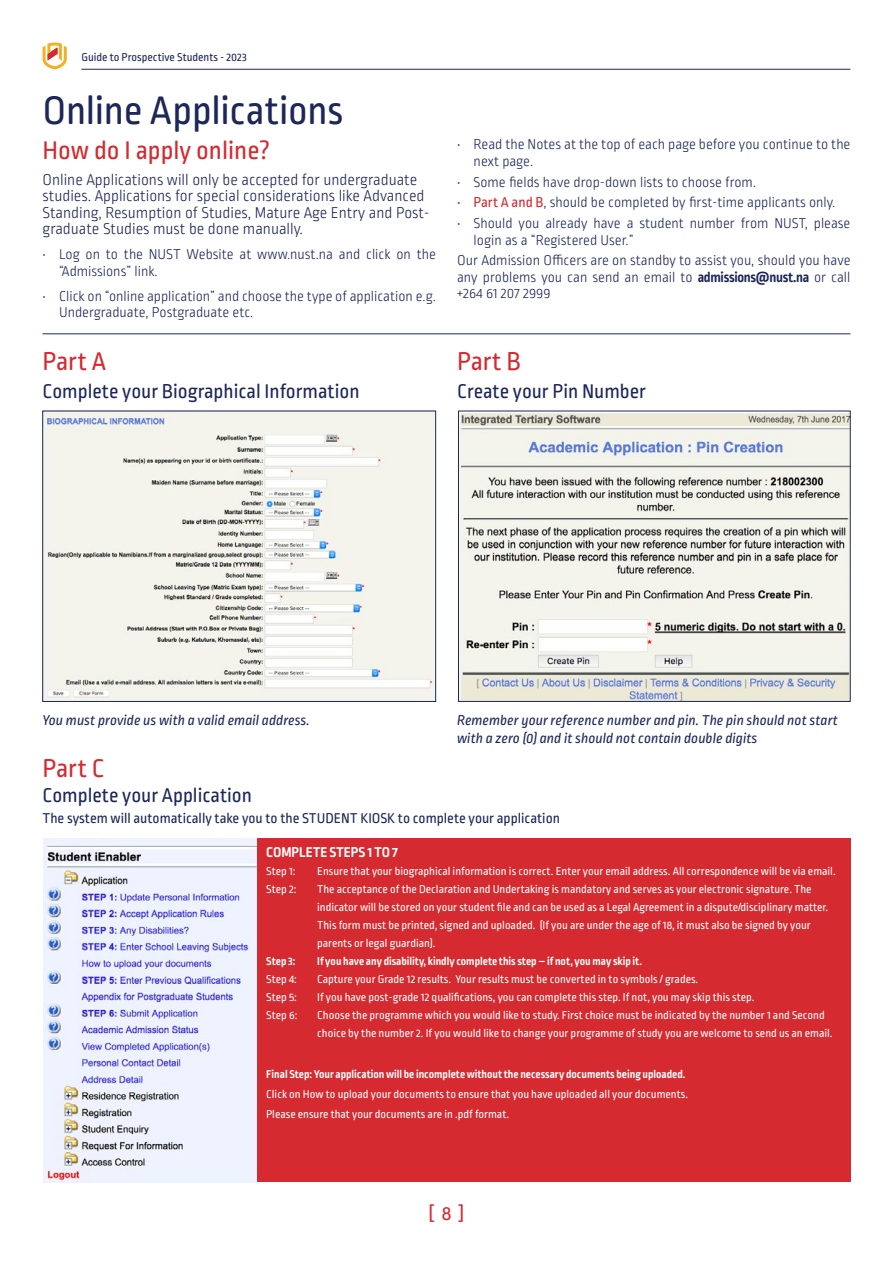
<style>
.page{position:relative;width:893px;height:1263px;background:#fff}
.page>*{position:absolute;margin:0;border:0;box-sizing:border-box;transform-origin:0 0}
.t1{font:42px "Ropa Soft Pro";letter-spacing:-.01em;color:#1d2758}
.t2{font:27px "Ropa Soft Pro";color:#d52a2f}
.t3{font:21px "Ropa Soft Pro";color:#1d2758}
.t4{font:21px "Ropa Soft Pro";color:#d52a2f}
.t5{font:300 16.5px/16.5px "Ropa Soft Pro";color:#1d2758}
.t6{font:300 15px/16.5px "Ropa Soft Pro";color:#1d2758}
.t7{font:italic 15px/18px "Ropa Soft Pro";color:#1d2758}
.t8{font:15px "Ropa Soft Pro";color:#1d2758}
.t9{font:700 15px "Ropa Soft Pro";color:#fff}
.t10{font:12px/18px "Ropa Soft Pro";color:#fff}
.t11{font:700 12px "Ropa Soft Pro";color:#fff}
.t12{font:12px "Ropa Soft Pro";color:#1d2758}
.s1{font-weight:400;color:#d52a2f}
.s2{font-weight:700}
</style>
<div class="page">
<svg style="left:43px;top:43px;width:24px;height:26px"></svg>
<hr style="left:81px;top:69px;width:769px;height:1px;background:#1d2758">
<img style="left:460px;top:413px;width:388px;height:287px">
<div style="left:458px;top:411px;width:392px;height:291px;border:1px solid #1d2758"></div>
<img style="left:45px;top:413px;width:389px;height:287px">
<div style="left:43px;top:411px;width:393px;height:291px;border:1px solid #1d2758"></div>
<img style="left:43px;top:838px;width:214px;height:344px">
<div style="left:257px;top:838px;width:593px;height:344px;background:#d52a2f"></div>
<hr style="left:43px;top:334px;width:807px;height:1px;background:#1d2758">
<p class="t12" style="left:81px;top:50px;width:167px">Guide to Prospective Students - 2023</p>
<h1 class="t1" style="left:43px;top:88px;width:302px">Online Applications</h1>
<h2 class="t2" style="left:43px;top:136px;width:229px">How do I apply online?</h2>
<h3 class="t5" style="left:43px;top:172px;width:389px">Online Applications will only be accepted for undergraduate studies. Applications for special considerations like Advanced Standing, Resumption of Studies, Mature Age Entry and Post&shy;graduate Studies must be done manually.</h3>
<p class="t6" style="left:59px;top:247px;width:378px;text-indent:-16px">• Log on to the NUST Website at www.nust.na and click on the “Admissions” link.</p>
<p class="t6" style="left:59px;top:288px;width:378px;text-indent:-16px">• Click on “online application” and choose the type of application e.g.<br>Undergraduate, Postgraduate etc.</p>
<h2 class="t2" style="left:43px;top:347px;width:65px">Part A</h2>
<h3 class="t3" style="left:43px;top:380px;width:319px">Complete your Biographical Information</h3>
<p class="t6" style="left:474px;top:137px;width:378px;text-indent:-16px">• Read the Notes at the top of each page before you continue to the next page.</p>
<p class="t6" style="left:457px;top:175px;width:300px">• Some fields have drop-down lists to choose from.</p>
<p class="t6" style="left:457px;top:195px;width:380px"><span class="s1">• Part A and B</span>, should be completed by first-time applicants only.</p>
<p class="t6" style="left:474px;top:216px;width:378px;text-indent:-16px">• Should you already have a student number from NUST, please login as a “Registered User.”</p>
<p class="t6" style="left:457px;top:253px;width:395px;text-align:justify">Our Admission Officers are on standby to assist you, should you have any problems you can send an email to <span class="s2">admissions@nust.na</span> or call +264 61 207 2999</p>
<h2 class="t2" style="left:457px;top:347px;width:65px">Part B</h2>
<h3 class="t3" style="left:457px;top:380px;width:190px">Create your Pin Number</h3>
<p class="t7" style="left:43px;top:711px;width:269px">You must provide us with a valid email address.</p>
<p class="t7" style="left:457px;top:711px;width:382px">Remember your reference number and pin. The pin should not start with a zero (0) and it should not contain double digits</p>
<h2 class="t2" style="left:43px;top:754px;width:64px">Part C</h2>
<h3 class="t3" style="left:43px;top:784px;width:211px">Complete your Application</h3>
<p class="t8" style="left:43px;top:810px;width:519px">The system will automatically take you to the STUDENT KIOSK to complete your application</p>
<p class="t9" style="left:266px;top:844px;width:133px">COMPLETE STEPS 1 TO 7</p>
<p class="t10" style="left:266px;top:863px;width:31px">Step 1:</p>
<p class="t10" style="left:317px;top:863px;width:520px">Ensure that your biographical information is correct. Enter your email address. All correspondence will be via email.</p>
<p class="t10" style="left:266px;top:881px;width:32px">Step 2:</p>
<p class="t10" style="left:317px;top:881px;width:513px">The acceptance of the Declaration and Undertaking is mandatory and serves as your electronic signature. The indicator will be stored on your student file and can be used as a Legal Agreement in a dispute/disciplinary matter.<br>This form must be printed, signed and uploaded. (If you are under the age of 18, it must also be signed by your parents or legal guardian).</p>
<p class="t11" style="left:266px;top:955px;width:31px">Step 3:</p>
<p class="t11" style="left:317px;top:955px;width:326px">If you have any disability, kindly complete this step – if not, you may skip it.</p>
<p class="t10" style="left:266px;top:971px;width:32px">Step 4:</p>
<p class="t10" style="left:317px;top:971px;width:383px">Capture your Grade 12 results. Your results must be converted in to symbols / grades.</p>
<p class="t10" style="left:266px;top:989px;width:32px">Step 5:</p>
<p class="t10" style="left:317px;top:989px;width:439px">If you have post-grade 12 qualifications, you can complete this step. If not, you may skip this step.</p>
<p class="t10" style="left:266px;top:1007px;width:33px">Step 6:</p>
<p class="t10" style="left:317px;top:1007px;width:517px">Choose the programme which you would like to study. First choice must be indicated by the number 1 and Second choice by the number 2. If you would like to change your programme of study you are welcome to send us an email.</p>
<p class="t11" style="left:266px;top:1067px;width:421px">Final Step: Your application will be incomplete without the necessary documents being uploaded.</p>
<p class="t10" style="left:266px;top:1084px;width:423px;line-height:20.1px">Click on How to upload your documents to ensure that you have uploaded all your documents.<br>Please ensure that your documents are in .pdf format.</p>
<h3 class="t4" style="left:429px;top:1202px;width:37px">[ 8 ]</h3>
</div>
